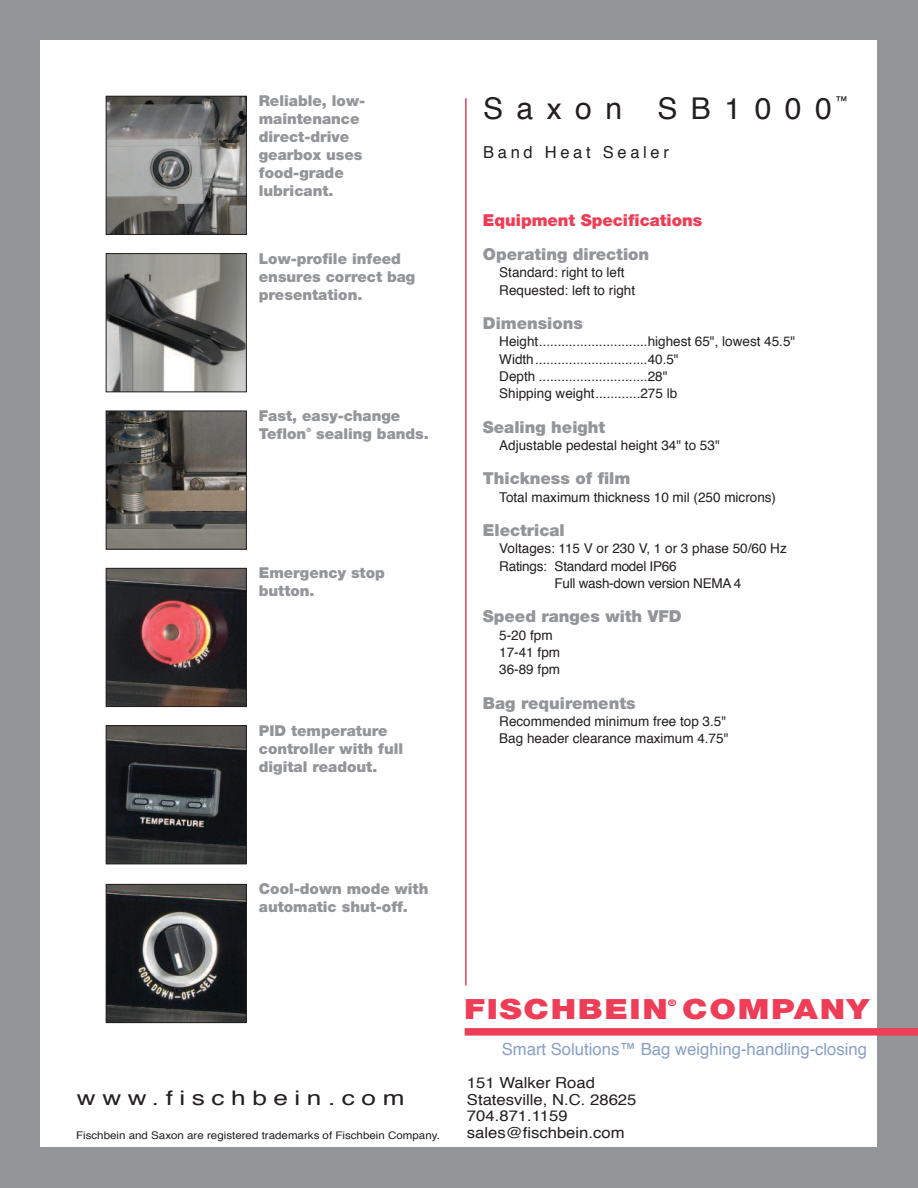
<style>
.page{position:relative;width:918px;height:1188px;background:#939598}
.page>*{position:absolute;margin:0;border:0;box-sizing:border-box;transform-origin:0 0}
.t1{font:30px "Helvetica";letter-spacing:.45em;color:#231f20}
.t2{font:900 27.9px "Helvetica Neue";letter-spacing:.05em;color:#ee3d56;scale:1.2 1}
.t3{font:20.1px "Helvetica";letter-spacing:.25em;color:#231f20;scale:1.3 1}
.t4{font:16.65px "Helvetica";color:#879fc5}
.t5{font:900 16.5px "Helvetica Neue";color:#939598}
.t6{font:900 16.5px "Helvetica Neue";color:#ee3d56}
.t7{font:16.5px "Helvetica";letter-spacing:.225em;color:#231f20}
.t8{font:15.15px/16.6px "Helvetica";color:#231f20;scale:1.1 1}
.t9{font:900 15px/18px "Helvetica Neue";color:#939598}
.t10{font:13.5px/17.2px "Helvetica";color:#231f20}
.t11{font:13.5px "Helvetica";letter-spacing:-.02em;color:#231f20}
.t12{font:10.5px "Helvetica";color:#231f20;scale:1.1 1}
.t13{font:900 9.15px "Helvetica Neue";color:#ee3d56;scale:1.2 1}
.t14{font:900 6px "Helvetica Neue";color:#939598}
</style>
<div class="page">
<div style="left:40px;top:40px;width:838px;height:1108px;background:#fff"></div>
<img style="left:108px;top:98px;width:137px;height:135px">
<div style="left:106px;top:96px;width:141px;height:139px;border:1px solid #231f20"></div>
<img style="left:108px;top:255px;width:137px;height:135px">
<div style="left:106px;top:253px;width:141px;height:139px;border:1px solid #231f20"></div>
<img style="left:108px;top:413px;width:137px;height:135px">
<div style="left:106px;top:411px;width:141px;height:139px;border:1px solid #231f20"></div>
<img style="left:108px;top:570px;width:137px;height:135px">
<div style="left:106px;top:568px;width:141px;height:139px;border:1px solid #231f20"></div>
<img style="left:108px;top:727px;width:137px;height:135px">
<div style="left:106px;top:725px;width:141px;height:139px;border:1px solid #231f20"></div>
<hr style="left:465px;top:98px;width:2px;height:888px;background:#ee3d56">
<img style="left:108px;top:886px;width:137px;height:135px">
<div style="left:106px;top:884px;width:141px;height:139px;border:1px solid #231f20"></div>
<div style="left:465px;top:1028px;width:453px;height:8px;background:#ee3d56"></div>
<p class="t9" style="left:259px;top:93px;width:108px">Reliable, low&shy;maintenance direct-drive gearbox uses food-grade lubricant.</p>
<p class="t9" style="left:259px;top:251px;width:158px">Low-profile infeed ensures correct bag presentation.</p>
<p class="t9" style="left:259px;top:408px;width:143px">Fast, easy-change<br>Teflon</p>
<p class="t14" style="left:306px;top:427px;width:6px">®</p>
<p class="t9" style="left:316px;top:426px;width:114px">sealing bands.</p>
<p class="t9" style="left:259px;top:565px;width:128px">Emergency stop button.</p>
<p class="t9" style="left:259px;top:723px;width:146px">PID temperature controller with full digital readout.</p>
<h1 class="t1" style="left:483px;top:96px;width:350px">Saxon SB1000</h1>
<p class="t10" style="left:835px;top:94px;width:15px">™</p>
<p class="t7" style="left:483px;top:146px;width:187px">Band Heat Sealer</p>
<p class="t6" style="left:483px;top:214px;width:221px">Equipment Specifications</p>
<p class="t5" style="left:483px;top:248px;width:168px">Operating direction</p>
<p class="t10" style="left:499px;top:265px;width:137px">Standard: right to left<br>Requested: left to right</p>
<p class="t5" style="left:483px;top:317px;width:102px">Dimensions</p>
<p class="t10" style="left:499px;top:334px;width:298px">Height.............................highest 65", lowest 45.5" Width..............................40.5"<br>Depth .............................28"<br>Shipping weight............275 lb</p>
<p class="t5" style="left:483px;top:421px;width:124px">Sealing height</p>
<p class="t10" style="left:499px;top:437px;width:222px">Adjustable pedestal height 34" to 53"</p>
<p class="t5" style="left:483px;top:472px;width:149px">Thickness of film</p>
<p class="t10" style="left:499px;top:489px;width:278px">Total maximum thickness 10 mil (250 microns)</p>
<p class="t5" style="left:483px;top:524px;width:83px">Electrical</p>
<p class="t10" style="left:499px;top:541px;width:289px">Voltages: 115 V or 230 V, 1 or 3 phase 50/60 Hz</p>
<p class="t11" style="left:499px;top:560px;width:179px">Ratings: Standard model IP66</p>
<p class="t11" style="left:555px;top:577px;width:188px">Full wash-down version NEMA 4</p>
<p class="t5" style="left:483px;top:610px;width:200px">Speed ranges with VFD</p>
<p class="t10" style="left:499px;top:627px;width:62px">5-20 fpm<br>17-41 fpm<br>36-89 fpm</p>
<p class="t5" style="left:483px;top:697px;width:154px">Bag requirements</p>
<p class="t10" style="left:499px;top:713px;width:231px">Recommended minimum free top 3.5"<br>Bag header clearance maximum 4.75"</p>
<p class="t9" style="left:259px;top:881px;width:171px">Cool-down mode with automatic shut-off.</p>
<h3 class="t3" style="left:77px;top:1090px;width:253px">www.fischbein.com</h3>
<p class="t12" style="left:76px;top:1131px;width:332px">Fischbein and Saxon are registered trademarks of Fischbein Company.</p>
<h2 class="t2" style="left:464px;top:999px;width:339px">FISCHBEIN COMPANY</h2>
<p class="t13" style="left:668px;top:999px;width:9px">®</p>
<p class="t4" style="left:502px;top:1043px;width:367px">Smart Solutions™ Bag weighing-handling-closing</p>
<p class="t8" style="left:467px;top:1076px;width:156px">151 Walker Road<br>Statesville, N.C. 28625<br>704.871.1159 sales@fischbein.com</p>
</div>
